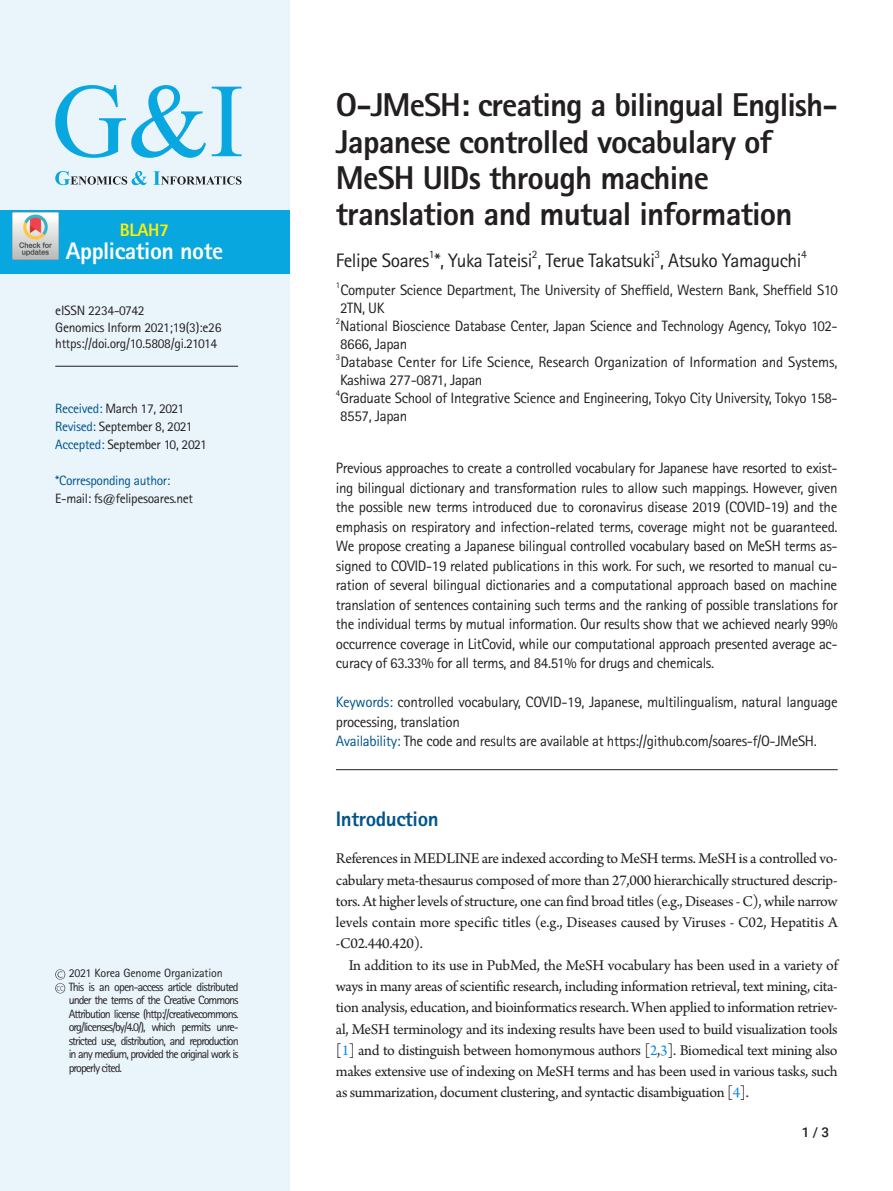
<style>
.page{position:relative;width:893px;height:1191px;background:#fff}
.page>*{position:absolute;margin:0;border:0;box-sizing:border-box;transform-origin:0 0}
.article-title{font:800 33px/36.3px "Rotis Sans Serif Std";letter-spacing:-.025em;color:#231f20}
.subject{font:800 24px "Rotis Sans Serif Std";letter-spacing:-.02em;color:#fff}
.body-title{font:800 21px "Rotis Sans Serif Std";letter-spacing:-.02em;color:#00548b}
.contrib-group{font:19.5px "Rotis Sans Serif Std";letter-spacing:-.025em;color:#231f20}
.subject-2{font:800 18px "Rotis Sans Serif Std";letter-spacing:-.02em;color:#fff101}
.body{font:15.75px/21.3px "Arno Pro";letter-spacing:-.015em;color:#231f20;text-align:justify}
.abstract{font:15px/19.5px "Rotis Sans Serif Std";letter-spacing:-.025em;color:#231f20;text-align:justify}
.aff{font:15px/18px "Rotis Sans Serif Std";letter-spacing:-.025em;color:#231f20}
.date-published{font:13.5px "Rotis Sans Serif Std";letter-spacing:-.025em;color:#231f20}
.doi{font:13.5px "Rotis Sans Serif Std";letter-spacing:-.02em;color:#231f20}
.date-published-2{font:13.5px "Rotis Sans Serif Std";letter-spacing:-.025em;color:#00548b}
.t1{font:500 13.5px "Roboto";color:#231f20}
.t2{font:12px/13.5px "Rotis Sans Serif Std";letter-spacing:-.08em;color:#231f20}
.contrib-group-2{font:11.4px "Rotis Sans Serif Std";color:#231f20}
.aff-2{font:8.7px "Rotis Sans Serif Std";color:#231f20}
.s1{color:#00548b}
.s2{color:#0b88de}
</style>
<div class="page">
<div style="left:0;top:0;width:289px;height:1191px;background:#e9f4fb"></div>
<svg style="left:55px;top:171px;width:187px;height:14px"></svg>
<svg style="left:55px;top:85px;width:151px;height:73px"></svg>
<svg style="left:212px;top:87px;width:30px;height:69px"></svg>
<hr style="left:55px;top:366px;width:183px;height:1px;background:#231f20">
<svg style="left:55px;top:969px;width:10px;height:24px"></svg>
<hr style="left:336px;top:769px;width:502px;height:1px;background:#231f20">
<div style="left:0;top:210px;width:289px;height:64px;background:#08a7e0"></div>
<img style="left:12px;top:212px;width:47px;height:47px">
<p class="subject-2" style="left:120px;top:218px;width:51px">BLAH7</p>
<p class="subject" style="left:66px;top:235px;width:159px">Application note</p>
<p class="doi" style="left:55px;top:303px;width:91px">eISSN 2234-0742</p>
<p class="doi" style="left:55px;top:319px;width:168px">Genomics Inform 2021;19(3):e26</p>
<p class="doi" style="left:55px;top:335px;width:164px">https://doi.org/10.5808/gi.21014</p>
<p class="date-published" style="left:55px;top:400px;width:130px"><span class="s1">Received:</span> March 17, 2021</p>
<p class="date-published" style="left:55px;top:418px;width:139px"><span class="s1">Revised:</span> September 8, 2021</p>
<p class="date-published" style="left:55px;top:436px;width:153px"><span class="s1">Accepted:</span> September 10, 2021</p>
<p class="date-published-2" style="left:55px;top:472px;width:117px">*Corresponding author:</p>
<p class="date-published" style="left:55px;top:490px;width:139px">E-mail: fs@felipesoares.net</p>
<p class="t2" style="left:69px;top:966px;width:172px">2021 Korea Genome Organization This is an open-access article distributed under the terms of the Creative Commons Attribution license (http://creativecommons. org/licenses/by/4.0/), which permits unre&shy;stricted use, distribution, and reproduction in any medium, provided the original work is properly cited.</p>
<p class="article-title" style="left:336px;top:86px;width:503px">O-JMeSH: creating a bilingual English-Japanese controlled vocabulary of MeSH UIDs through machine translation and mutual information</p>
<p class="contrib-group" style="left:336px;top:249px;width:467px">Felipe Soares *, Yuka Tateisi , Terue Takatsuki , Atsuko Yamaguchi</p>
<p class="contrib-group-2" style="left:429px;top:247px;width:7px">1</p>
<p class="contrib-group-2" style="left:532px;top:247px;width:7px">2</p>
<p class="contrib-group-2" style="left:655px;top:247px;width:7px">3</p>
<p class="contrib-group-2" style="left:801px;top:247px;width:7px">4</p>
<p class="aff-2" style="left:336px;top:280px;width:6px">1</p>
<p class="aff" style="left:340px;top:281px;width:499px">Computer Science Department, The University of Sheffield, Western Bank, Sheffield S10<br>2TN, UK</p>
<p class="aff-2" style="left:336px;top:316px;width:6px">2</p>
<p class="aff" style="left:340px;top:317px;width:499px">National Bioscience Database Center, Japan Science and Technology Agency, Tokyo 102-<br>8666, Japan</p>
<p class="aff-2" style="left:336px;top:352px;width:6px">3</p>
<p class="aff" style="left:340px;top:353px;width:499px">Database Center for Life Science, Research Organization of Information and Systems,<br>Kashiwa 277-0871, Japan</p>
<p class="aff-2" style="left:336px;top:388px;width:6px">4</p>
<p class="aff" style="left:340px;top:389px;width:499px">Graduate School of Integrative Science and Engineering, Tokyo City University, Tokyo 158-<br>8557, Japan</p>
<p class="abstract" style="left:336px;top:458px;width:503px">Previous approaches to create a controlled vocabulary for Japanese have resorted to exist&shy;ing bilingual dictionary and transformation rules to allow such mappings. However, given the possible new terms introduced due to coronavirus disease 2019 (COVID-19) and the emphasis on respiratory and infection-related terms, coverage might not be guaranteed.<br>We propose creating a Japanese bilingual controlled vocabulary based on MeSH terms as&shy;signed to COVID-19 related publications in this work. For such, we resorted to manual cu&shy;ration of several bilingual dictionaries and a computational approach based on machine translation of sentences containing such terms and the ranking of possible translations for the individual terms by mutual information. Our results show that we achieved nearly 99% occurrence coverage in LitCovid, while our computational approach presented average ac&shy;curacy of 63.33% for all terms, and 84.51% for drugs and chemicals.</p>
<p class="abstract" style="left:336px;top:692px;width:503px"><span class="s1">Keywords:</span> controlled vocabulary, COVID-19, Japanese, multilingualism, natural language processing, translation</p>
<p class="abstract" style="left:336px;top:731px;width:482px"><span class="s1">Availability:</span> The code and results are available at https://github.com/soares-f/O-JMeSH.</p>
<p class="body-title" style="left:336px;top:805px;width:104px">Introduction</p>
<p class="body" style="left:336px;top:849px;width:503px">References in MEDLINE are indexed according to MeSH terms. MeSH is a controlled vo&shy;cabulary meta-thesaurus composed of more than 27,000 hierarchically structured descrip&shy;tors. At higher levels of structure, one can find broad titles (e.g., Diseases - C), while narrow levels contain more specific titles (e.g., Diseases caused by Viruses - C02, Hepatitis A -C02.440.420).</p>
<p class="body" style="left:336px;top:955px;width:503px;text-indent:13px">In addition to its use in PubMed, the MeSH vocabulary has been used in a variety of ways in many areas of scientific research, including information retrieval, text mining, cita&shy;tion analysis, education, and bioinformatics research. When applied to information retriev&shy;al, MeSH terminology and its indexing results have been used to build visualization tools [<span class="s2">1</span>] and to distinguish between homonymous authors [<span class="s2">2</span>,<span class="s2">3</span>]. Biomedical text mining also makes extensive use of indexing on MeSH terms and has been used in various tasks, such as summarization, document clustering, and syntactic disambiguation [<span class="s2">4</span>].</p>
<p class="t1" style="left:802px;top:1123px;width:29px">1 / 3</p>
</div>
